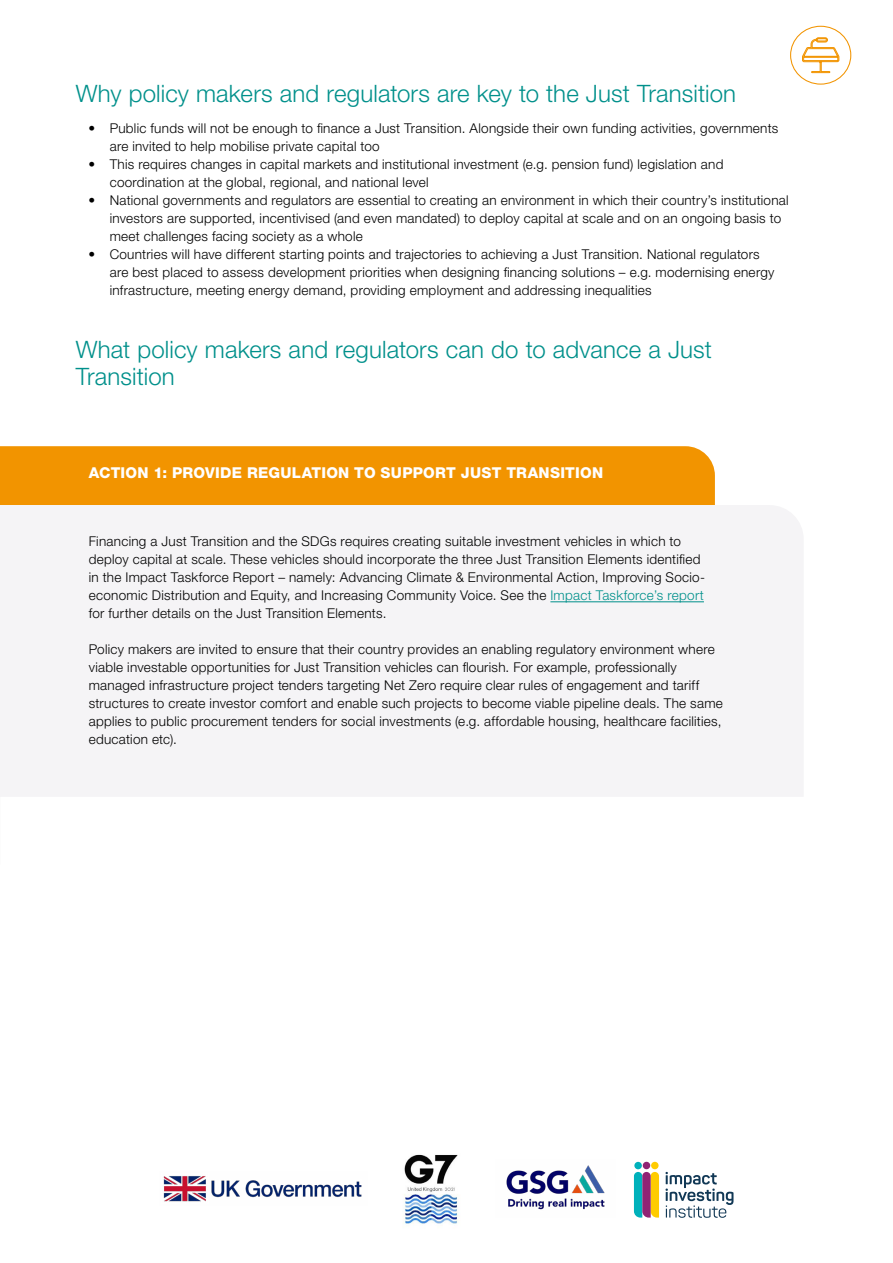
<style>
.page{position:relative;width:893px;height:1263px;background:#fff}
.page>*{position:absolute;margin:0;border:0;box-sizing:border-box;transform-origin:0 0}
.t1{font:300 24px/27px "Helvetica Neue LT Std";letter-spacing:.005em;color:#00908b}
.t2{font:800 15px "Helvetica Neue LT Std";letter-spacing:.015em;color:#fff}
.t3{font:300 13.5px/18px "Helvetica Neue LT Std";letter-spacing:.02em;color:#000}
.s1{color:#00908b}
</style>
<div class="page">
<div style="left:0;top:446px;width:715px;height:59px;background:#f29400"></div>
<div style="left:0;top:505px;width:803px;height:292px;background:#f5f4f6"></div>
<hr style="left:550px;top:601px;width:154px;height:1px;background:#00908b">
<img style="left:404px;top:1154px;width:55px;height:70px">
<img style="left:163px;top:1176px;width:199px;height:26px">
<img style="left:506px;top:1165px;width:99px;height:45px">
<div style="left:634px;top:1162px;width:8px;height:7px;background:#00b1bb;border-radius:50%"></div>
<div style="left:651px;top:1162px;width:8px;height:7px;background:#fc0;border-radius:50%"></div>
<svg style="left:634px;top:1172px;width:25px;height:45px"></svg>
<div style="left:643px;top:1162px;width:7px;height:7px;background:#902474;border-radius:50%"></div>
<svg style="left:666px;top:1172px;width:67px;height:46px"></svg>
<div style="left:790px;top:26px;width:61px;height:59px;border:1px solid #f29400;border-radius:50%"></div>
<svg style="left:802px;top:37px;width:38px;height:36px"></svg>
<h1 class="t1" style="left:76px;top:79px;width:662px">Why policy makers and regulators are key to the Just Transition</h1>
<p class="t3" style="left:110px;top:118px;width:670px;text-indent:-21px">• Public funds will not be enough to finance a Just Transition. Alongside their own funding activities, governments are invited to help mobilise private capital too</p>
<p class="t3" style="left:110px;top:154px;width:615px;text-indent:-21px">• This requires changes in capital markets and institutional investment (e.g. pension fund) legislation and coordination at the global, regional, and national level</p>
<p class="t3" style="left:110px;top:190px;width:680px;text-indent:-21px">• National governments and regulators are essential to creating an environment in which their country’s institutional investors are supported, incentivised (and even mandated) to deploy capital at scale and on an ongoing basis to meet challenges facing society as a whole</p>
<p class="t3" style="left:110px;top:244px;width:666px;text-indent:-21px">• Countries will have different starting points and trajectories to achieving a Just Transition. National regulators are best placed to assess development priorities when designing financing solutions – e.g. modernising energy infrastructure, meeting energy demand, providing employment and addressing inequalities</p>
<h1 class="t1" style="left:76px;top:335px;width:638px">What policy makers and regulators can do to advance a Just<br>Transition</h1>
<p class="t2" style="left:89px;top:464px;width:516px">ACTION 1: PROVIDE REGULATION TO SUPPORT JUST TRANSITION</p>
<p class="t3" style="left:89px;top:532px;width:618px">Financing a Just Transition and the SDGs requires creating suitable investment vehicles in which to deploy capital at scale. These vehicles should incorporate the three Just Transition Elements identified in the Impact Taskforce Report – namely: Advancing Climate &amp; Environmental Action, Improving Socio&shy;economic Distribution and Equity, and Increasing Community Voice. See the <span class="s1">Impact Taskforce’s report </span>for further details on the Just Transition Elements.</p>
<p class="t3" style="left:89px;top:640px;width:636px">Policy makers are invited to ensure that their country provides an enabling regulatory environment where viable investable opportunities for Just Transition vehicles can flourish. For example, professionally managed infrastructure project tenders targeting Net Zero require clear rules of engagement and tariff structures to create investor comfort and enable such projects to become viable pipeline deals. The same applies to public procurement tenders for social investments (e.g. affordable housing, healthcare facilities, education etc).</p>
</div>
